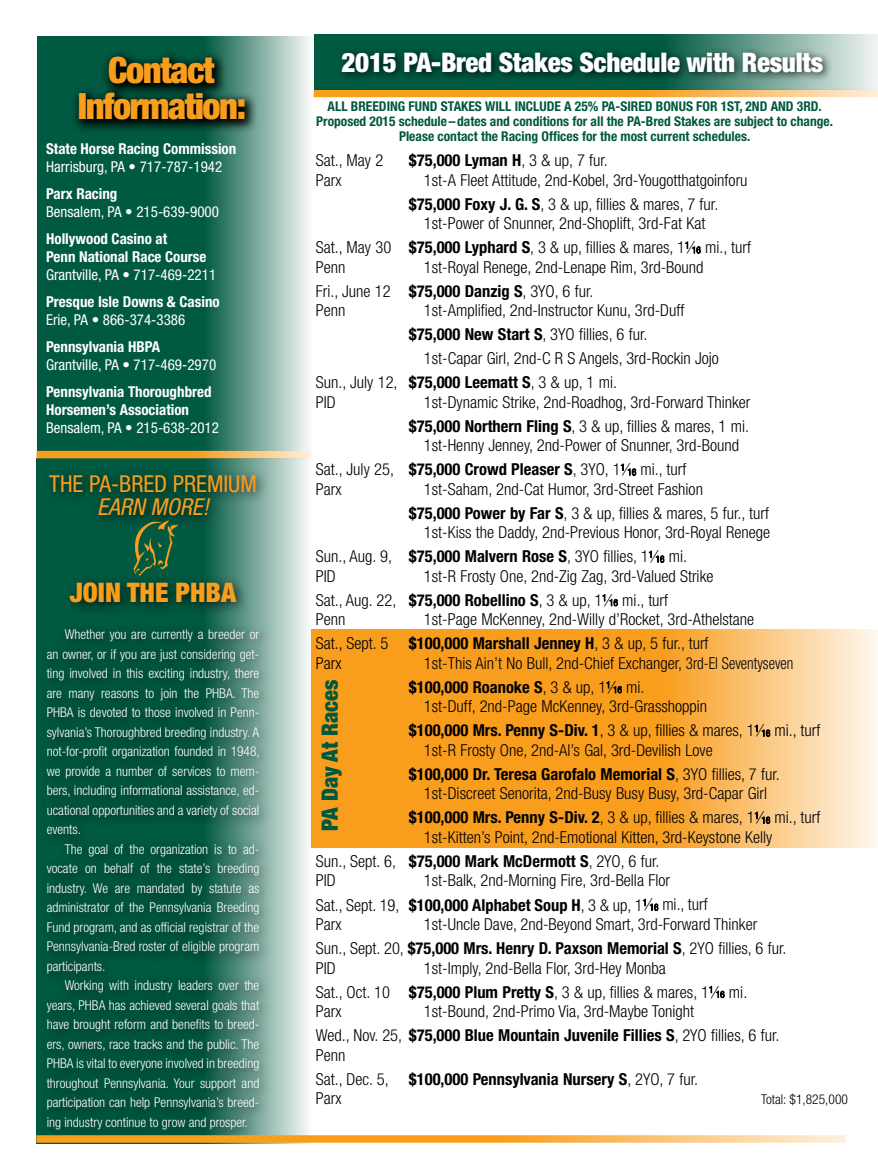
<style>
.page{position:relative;width:878px;height:1175px;background:#fff}
.page>*{position:absolute;margin:0;border:0;box-sizing:border-box;transform-origin:0 0}
.t1{font:900 condensed 36.3px/35.7px "Helvetica Neue";letter-spacing:-.04em;color:#f99d1c;text-align:center}
.t2{font:900 condensed 27px "Helvetica Neue";letter-spacing:-.01em;color:#fff}
.t3{font:900 condensed 27px "Helvetica Neue";color:#f99d1c}
.t4{font:condensed 23.4px "Helvetica Neue";color:#f99d1c}
.t5{font:italic condensed 23.4px "Helvetica Neue";color:#f99d1c}
.t6{font:900 condensed 22.5px "Helvetica Neue";color:#00583d}
.t7{font:300 condensed 16.5px/24px "Helvetica Neue";color:#000}
.t8{font:700 condensed 16.5px/24px "Helvetica Neue";color:#000}
.t9{font:700 condensed 15px/18px "Helvetica Neue";color:#fff}
.t10{font:condensed 15px "Helvetica Neue";color:#fff}
.t11{font:300 condensed 13.5px/19.5px "Helvetica Neue";color:#fff;text-align:justify}
.t12{font:700 condensed 13.5px/15px "Helvetica Neue";color:#00583d;text-align:center}
.t13{font:300 condensed 13.5px "Helvetica Neue";color:#000}
.s1{font-weight:300}
.s2{font-weight:700}
.s3{font-size:9.15px}
</style>
<div class="page">
<svg style="left:37px;top:36px;width:277px;height:415px;fill:#005941"></svg>
<svg style="left:36px;top:458px;width:277px;height:685px"></svg>
<svg style="left:314px;top:90px;width:564px;height:7px;fill:#f99d1c"></svg>
<svg style="left:314px;top:35px;width:564px;height:55px;fill:#005941"></svg>
<div style="left:337px;top:47px;width:495px;height:36px;background:#000;opacity:.75"></div>
<svg style="left:37px;top:451px;width:274px;height:7px;fill:#f99d1c"></svg>
<svg style="left:71px;top:49px;width:188px;height:84px"></svg>
<div style="left:39px;top:466px;width:234px;height:677px;background:#000;opacity:.75"></div>
<svg style="left:134px;top:520px;width:44px;height:55px"></svg>
<svg style="left:36px;top:1135px;width:809px;height:7px;fill:#f99d21"></svg>
<svg style="left:311px;top:629px;width:567px;height:219px;fill:#f99d1c"></svg>
<svg style="left:685px;top:242px;width:15px;height:11px"></svg>
<svg style="left:621px;top:464px;width:15px;height:11px"></svg>
<svg style="left:649px;top:551px;width:15px;height:11px"></svg>
<svg style="left:602px;top:594px;width:15px;height:12px"></svg>
<svg style="left:606px;top:681px;width:15px;height:12px"></svg>
<svg style="left:755px;top:725px;width:15px;height:11px"></svg>
<svg style="left:755px;top:812px;width:15px;height:11px"></svg>
<svg style="left:643px;top:899px;width:15px;height:11px"></svg>
<svg style="left:709px;top:986px;width:15px;height:11px"></svg>
<h1 class="t1" style="left:78px;top:52px;width:170px">Contact<br>Information:</h1>
<p class="t9" style="left:46px;top:140px;width:192px">State Horse Racing Commission</p>
<p class="t10" style="left:46px;top:158px;width:178px">Harrisburg, PA • 717-787-1942</p>
<p class="t9" style="left:46px;top:185px;width:73px">Parx Racing</p>
<p class="t10" style="left:46px;top:203px;width:174px">Bensalem, PA • 215-639-9000</p>
<p class="t9" style="left:46px;top:230px;width:162px">Hollywood Casino at<br>Penn National Race Course</p>
<p class="t10" style="left:46px;top:266px;width:171px">Grantville, PA • 717-469-2211</p>
<p class="t9" style="left:46px;top:293px;width:175px">Presque Isle Downs &amp; Casino</p>
<p class="t10" style="left:46px;top:311px;width:141px">Erie, PA • 866-374-3386</p>
<p class="t9" style="left:46px;top:338px;width:115px">Pennsylvania HBPA</p>
<p class="t10" style="left:46px;top:356px;width:171px">Grantville, PA • 717-469-2970</p>
<p class="t9" style="left:46px;top:383px;width:167px">Pennsylvania Thoroughbred<br>Horsemen’s Association</p>
<p class="t10" style="left:46px;top:419px;width:174px">Bensalem, PA • 215-638-2012</p>
<h3 class="t4" style="left:49px;top:470px;width:95px">The PA-Bred</h3>
<h3 class="t4" style="left:173px;top:470px;width:83px">Premium</h3>
<h3 class="t5" style="left:97px;top:493px;width:113px">EA RN MORE!</h3>
<h2 class="t3" style="left:70px;top:575px;width:168px">JOIN THE PHBA</h2>
<p class="t11" style="left:47px;top:624px;width:215px;text-indent:18px">Whether you are currently a breeder or an owner, or if you are just considering get&shy;ting involved in this exciting industry, there are many reasons to join the PHBA. The PHBA is devoted to those involved in Penn&shy;sylvania’s Thoroughbred breeding industry. A not-for-profit organization founded in 1948, we provide a number of services to mem&shy;bers, including informational assistance, ed&shy;ucational opportunities and a variety of social events.</p>
<p class="t11" style="left:47px;top:839px;width:214px;text-indent:18px">The goal of the organization is to ad&shy;vocate on behalf of the state’s breeding industry. We are mandated by statute as administrator of the Pennsylvania Breeding Fund program, and as official registrar of the Pennsylvania-Bred roster of eligible program participants.</p>
<p class="t11" style="left:47px;top:975px;width:214px;text-indent:18px">Working with industry leaders over the years, PHBA has achieved several goals that have brought reform and benefits to breed&shy;ers, owners, race tracks and the public. The PHBA is vital to everyone involved in breeding throughout Pennsylvania. Your support and participation can help Pennsylvania’s breed&shy;ing industry continue to grow and prosper.</p>
<h2 class="t2" style="left:341px;top:46px;width:483px">2015 PA-Bred Stakes Schedule with Results</h2>
<p class="t12" style="left:316px;top:98px;width:518px">ALL BREEDING FUND STAKES WILL INCLUDE A 25% PA-SIRED BONUS FOR 1ST, 2ND AND 3RD.<br>Proposed 2015 schedule–dates and conditions for all the PA-Bred Stakes are subject to change.<br>Please contact the Racing Offices for the most current schedules.</p>
<p class="t7" style="left:316px;top:148px;width:69px">Sat., May 2</p>
<p class="t8" style="left:409px;top:148px;width:200px">$75,000 Lyman H<span class="s1">, 3 &amp; up, 7 fur.</span></p>
<p class="t7" style="left:316px;top:168px;width:27px">Parx</p>
<p class="t7" style="left:409px;top:168px;width:340px;text-indent:15px">1st-A Fleet Attitude, 2nd-Kobel, 3rd-Yougotthatgoinforu <span class="s2">$75,000 Foxy J. G. S</span>, 3 &amp; up, fillies &amp; mares, 7 fur.</p>
<p class="t7" style="left:316px;top:211px;width:436px;text-indent:108px">1st-Power of Snunner, 2nd-Shoplift, 3rd-Fat Kat<br>Sat., May 30 <span class="s2">$75,000 Lyphard S</span>, 3 &amp; up, fillies &amp; mares, 1<sup>1</sup>⁄<span class="s3">16</span> mi., turf</p>
<p class="t7" style="left:316px;top:255px;width:31px">Penn</p>
<p class="t7" style="left:316px;top:255px;width:389px;text-indent:108px">1st-Royal Renege, 2nd-Lenape Rim, 3rd-Bound<br>Fri., June 12 <span class="s2">$75,000 Danzig S</span>, 3YO, 6 fur.</p>
<p class="t7" style="left:316px;top:298px;width:31px">Penn</p>
<p class="t7" style="left:409px;top:298px;width:277px;text-indent:15px">1st-Amplified, 2nd-Instructor Kunu, 3rd-Duff <span class="s2">$75,000 New Start S</span>, 3YO fillies, 6 fur.</p>
<p class="t7" style="left:316px;top:346px;width:404px;text-indent:108px">1st-Capar Girl, 2nd-C R S Angels, 3rd-Rockin Jojo<br>Sun., July 12, <span class="s2">$75,000 Leematt S</span>, 3 &amp; up, 1 mi.</p>
<p class="t7" style="left:316px;top:390px;width:21px">PID</p>
<p class="t7" style="left:409px;top:390px;width:343px;text-align:right">1st-Dynamic Strike, 2nd-Roadhog, 3rd-Forward Thinker <span class="s2">$75,000 Northern Fling S</span>, 3 &amp; up, fillies &amp; mares, 1 mi.</p>
<p class="t7" style="left:316px;top:433px;width:424px;text-indent:108px">1st-Henny Jenney, 2nd-Power of Snunner, 3rd-Bound<br>Sat., July 25, <span class="s2">$75,000 Crowd Pleaser S</span>, 3YO, 1<sup>1</sup>⁄<span class="s3">16</span> mi., turf</p>
<p class="t7" style="left:316px;top:477px;width:27px">Parx</p>
<p class="t7" style="left:409px;top:477px;width:361px;text-indent:15px">1st-Saham, 2nd-Cat Humor, 3rd-Street Fashion<br><span class="s2">$75,000 Power by Far S</span>, 3 &amp; up, fillies &amp; mares, 5 fur., turf</p>
<p class="t7" style="left:316px;top:520px;width:456px;text-indent:108px">1st-Kiss the Daddy, 2nd-Previous Honor, 3rd-Royal Renege<br>Sun., Aug. 9, <span class="s2">$75,000 Malvern Rose S</span>, 3YO fillies, 1<sup>1</sup>⁄<span class="s3">16</span> mi.</p>
<p class="t7" style="left:316px;top:564px;width:21px">PID</p>
<p class="t7" style="left:316px;top:564px;width:399px;text-indent:108px">1st-R Frosty One, 2nd-Zig Zag, 3rd-Valued Strike<br>Sat., Aug. 22, <span class="s2">$75,000 Robellino S</span>, 3 &amp; up, 1<sup>1</sup>⁄<span class="s3">16</span> mi., turf</p>
<p class="t7" style="left:316px;top:607px;width:31px">Penn</p>
<p class="t7" style="left:316px;top:607px;width:440px;text-indent:108px">1st-Page McKenney, 2nd-Willy d’Rocket, 3rd-Athelstane<br>Sat., Sept. 5 <span class="s2">$100,000 Marshall Jenney H</span>, 3 &amp; up, 5 fur., turf</p>
<p class="t7" style="left:316px;top:651px;width:27px">Parx</p>
<p class="t7" style="left:409px;top:651px;width:386px;text-indent:15px">1st-This Ain’t No Bull, 2nd-Chief Exchanger, 3rd-El Seventyseven <span class="s2">$100,000 Roanoke S</span>, 3 &amp; up, 1<sup>1</sup>⁄<span class="s3">16</span> mi.</p>
<p class="t7" style="left:409px;top:694px;width:413px;text-indent:15px">1st-Duff, 2nd-Page McKenney, 3rd-Grasshoppin<br><span class="s2">$100,000 Mrs. Penny S-Div. 1</span>, 3 &amp; up, fillies &amp; mares, 1<sup>1</sup>⁄<span class="s3">16</span> mi., turf</p>
<p class="t7" style="left:409px;top:738px;width:372px;text-indent:15px">1st-R Frosty One, 2nd-Al’s Gal, 3rd-Devilish Love<br><span class="s2">$100,000 Dr. Teresa Garofalo Memorial S</span>, 3YO fillies, 7 fur.</p>
<p class="t7" style="left:409px;top:781px;width:413px;text-indent:15px">1st-Discreet Senorita, 2nd-Busy Busy Busy, 3rd-Capar Girl <span class="s2">$100,000 Mrs. Penny S-Div. 2</span>, 3 &amp; up, fillies &amp; mares, 1<sup>1</sup>⁄<span class="s3">16</span> mi., turf</p>
<p class="t7" style="left:316px;top:825px;width:458px;text-indent:108px">1st-Kitten’s Point, 2nd-Emotional Kitten, 3rd-Keystone Kelly<br>Sun., Sept. 6, <span class="s2">$75,000 Mark McDermott S</span>, 2YO, 6 fur.</p>
<p class="t7" style="left:316px;top:868px;width:21px">PID</p>
<h3 class="t6" style="left:316px;top:830px;width:152px;rotate:-90deg">PA Day At Races</h3>
<p class="t7" style="left:316px;top:868px;width:393px;text-indent:108px">1st-Balk, 2nd-Morning Fire, 3rd-Bella Flor<br>Sat., Sept. 19, <span class="s2">$100,000 Alphabet Soup H</span>, 3 &amp; up, 1<sup>1</sup>⁄<span class="s3">16</span> mi., turf</p>
<p class="t7" style="left:316px;top:912px;width:27px">Parx</p>
<p class="t7" style="left:316px;top:912px;width:472px;text-indent:108px">1st-Uncle Dave, 2nd-Beyond Smart, 3rd-Forward Thinker<br>Sun., Sept. 20, <span class="s2">$75,000 Mrs. Henry D. Paxson Memorial S</span>, 2YO fillies, 6 fur.</p>
<p class="t7" style="left:316px;top:955px;width:21px">PID</p>
<p class="t7" style="left:316px;top:955px;width:433px;text-indent:108px">1st-Imply, 2nd-Bella Flor, 3rd-Hey Monba<br>Sat., Oct. 10 <span class="s2">$75,000 Plum Pretty S</span>, 3 &amp; up, fillies &amp; mares, 1<sup>1</sup>⁄<span class="s3">16</span> mi.</p>
<p class="t7" style="left:316px;top:999px;width:27px">Parx</p>
<p class="t7" style="left:316px;top:999px;width:465px;text-indent:108px">1st-Bound, 2nd-Primo Via, 3rd-Maybe Tonight<br>Wed., Nov. 25, <span class="s2">$75,000 Blue Mountain Juvenile Fillies S</span>, 2YO fillies, 6 fur.</p>
<p class="t8" style="left:316px;top:1042px;width:384px"><span class="s1">Penn<br>Sat., Dec. 5,</span> $100,000 Pennsylvania Nursery S<span class="s1">, 2YO, 7 fur.</span></p>
<p class="t7" style="left:316px;top:1086px;width:27px">Parx</p>
<p class="t13" style="left:761px;top:1091px;width:88px">Total: $1,825,000</p>
</div>
